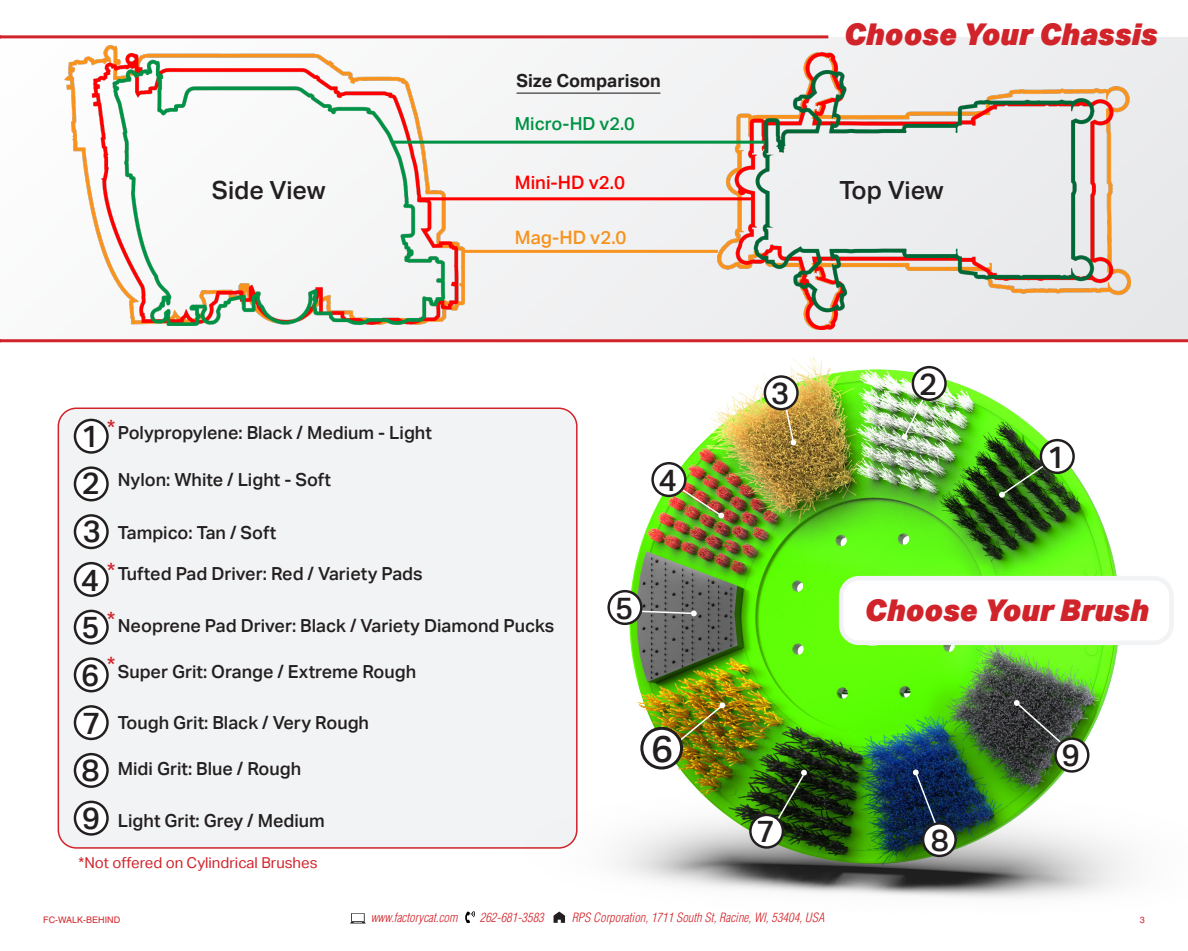
<style>
.page{position:relative;width:1188px;height:951px;background:#fff}
.page>*{position:absolute;margin:0;border:0;box-sizing:border-box;transform-origin:0 0}
.t1{font:500 37.5px "Aktiv Grotesk";color:#231f20}
.t2{font:500 30.9px "Aktiv Grotesk";color:#231f20}
.t3{font:500 30.75px "Aktiv Grotesk";color:#231f20}
.t4{font:italic 900 30px "Aktiv Grotesk";color:#d1232a}
.t5{font:500 25.05px "Aktiv Grotesk";color:#231f20}
.t6{font:22.5px "Aktiv Grotesk";color:#d1232a}
.t7{font:500 18.6px "Aktiv Grotesk";color:#f00}
.t8{font:500 18.6px "Aktiv Grotesk";color:#f7931e}
.t9{font:500 18px "Aktiv Grotesk";color:#231f20}
.t10{font:700 18px "Aktiv Grotesk";color:#231f20}
.t11{font:500 18px "Aktiv Grotesk";color:#009245}
.t12{font:15px "Aktiv Grotesk";color:#d1232a}
.t13{font:italic 300 condensed 12.6px "Helvetica";color:#d1232a}
.t14{font:9px "Helvetica";color:#d1232a}
.t15{font:9px "Helvetica";color:#d1232a}
</style>
<div class="page">
<svg style="left:465px;top:912px;width:10px;height:10px"></svg>
<svg style="left:350px;top:913px;width:16px;height:10px"></svg>
<svg style="left:554px;top:912px;width:11px;height:10px"></svg>
<div style="left:0;top:37px;width:1188px;height:304px;background:#f2f2f3"></div>
<img style="left:718px;top:52px;width:413px;height:278px">
<img style="left:64px;top:46px;width:400px;height:279px">
<img style="left:424px;top:357px;width:745px;height:555px">
<div style="left:841px;top:578px;width:331px;height:64px;background:#fff;border-radius:18px"></div>
<div style="left:839px;top:576px;width:335px;height:69px;border:4px solid #f2f3f4;border-radius:18px"></div>
<svg style="left:639px;top:609px;width:58px;height:7px"></svg>
<img style="left:673px;top:482px;width:51px;height:36px">
<svg style="left:780px;top:401px;width:17px;height:45px"></svg>
<svg style="left:999px;top:454px;width:60px;height:43px;background:#30561f"></svg>
<div style="left:1041px;top:440px;width:33px;height:33px;background:#fff;border-radius:50%"></div>
<div style="left:1040px;top:439px;width:35px;height:35px;border:2px solid #231f20;border-radius:50%"></div>
<svg style="left:901px;top:374px;width:35px;height:66px"></svg>
<div style="left:913px;top:367px;width:33px;height:33px;background:#fff;border-radius:50%"></div>
<div style="left:912px;top:366px;width:35px;height:35px;border:2px solid #231f20;border-radius:50%"></div>
<div style="left:609px;top:591px;width:32px;height:32px;background:#fff;border-radius:50%"></div>
<div style="left:607px;top:590px;width:36px;height:35px;border:2px solid #231f20;border-radius:50%"></div>
<div style="left:653px;top:463px;width:32px;height:33px;background:#fff;border-radius:50%"></div>
<div style="left:651px;top:462px;width:35px;height:35px;border:2px solid #231f20;border-radius:50%"></div>
<div style="left:765px;top:376px;width:33px;height:33px;background:#fff;border-radius:50%"></div>
<div style="left:764px;top:375px;width:35px;height:35px;border:2px solid #231f20;border-radius:50%"></div>
<svg style="left:1014px;top:700px;width:59px;height:53px;background:#3e4041"></svg>
<div style="left:1056px;top:738px;width:32px;height:33px;background:#fff;border-radius:50%"></div>
<div style="left:1054px;top:737px;width:35px;height:35px;border:2px solid #231f20;border-radius:50%"></div>
<svg style="left:912px;top:769px;width:26px;height:58px"></svg>
<div style="left:923px;top:823px;width:33px;height:32px;background:#fff;border-radius:50%"></div>
<div style="left:922px;top:822px;width:35px;height:35px;border:2px solid #231f20;border-radius:50%"></div>
<svg style="left:773px;top:769px;width:34px;height:57px;background:#243d18"></svg>
<div style="left:750px;top:814px;width:33px;height:33px;background:#fff;border-radius:50%"></div>
<div style="left:749px;top:813px;width:35px;height:35px;border:2px solid #231f20;border-radius:50%"></div>
<img style="left:667px;top:702px;width:58px;height:49px">
<div style="left:642px;top:728px;width:40px;height:40px;background:#fff;border-radius:50%"></div>
<div style="left:640px;top:726px;width:43px;height:43px;border:3px solid #231f20;border-radius:50%"></div>
<hr style="left:517px;top:93px;width:143px;height:1px;background:#231f20">
<hr style="left:0;top:339px;width:1188px;height:3px;background:#d1232a">
<hr style="left:0;top:35px;width:828px;height:3px;background:#d1232a">
<hr style="left:464px;top:250px;width:254px;height:3px;background:#f7931e">
<hr style="left:420px;top:197px;width:332px;height:3px;background:#f00">
<hr style="left:394px;top:141px;width:371px;height:3px;background:#009245">
<div style="left:58px;top:408px;width:519px;height:439px;background:#f2f3f4;border-radius:18px"></div>
<div style="left:58px;top:407px;width:520px;height:441px;border:2px solid #d1232a;border-radius:18px"></div>
<div style="left:75px;top:420px;width:33px;height:32px;background:#fff;border-radius:50%"></div>
<div style="left:74px;top:418px;width:35px;height:35px;border:2px solid #231f20;border-radius:50%"></div>
<div style="left:75px;top:467px;width:33px;height:33px;background:#fff;border-radius:50%"></div>
<div style="left:74px;top:466px;width:35px;height:35px;border:2px solid #231f20;border-radius:50%"></div>
<div style="left:75px;top:515px;width:33px;height:33px;background:#fff;border-radius:50%"></div>
<div style="left:74px;top:514px;width:35px;height:35px;border:2px solid #231f20;border-radius:50%"></div>
<div style="left:75px;top:563px;width:33px;height:32px;background:#fff;border-radius:50%"></div>
<div style="left:74px;top:562px;width:35px;height:35px;border:2px solid #231f20;border-radius:50%"></div>
<div style="left:75px;top:611px;width:33px;height:32px;background:#fff;border-radius:50%"></div>
<div style="left:74px;top:609px;width:35px;height:35px;border:2px solid #231f20;border-radius:50%"></div>
<div style="left:75px;top:658px;width:33px;height:33px;background:#fff;border-radius:50%"></div>
<div style="left:74px;top:657px;width:35px;height:35px;border:2px solid #231f20;border-radius:50%"></div>
<div style="left:75px;top:706px;width:33px;height:32px;background:#fff;border-radius:50%"></div>
<div style="left:74px;top:705px;width:35px;height:35px;border:2px solid #231f20;border-radius:50%"></div>
<div style="left:75px;top:754px;width:33px;height:32px;background:#fff;border-radius:50%"></div>
<div style="left:74px;top:752px;width:35px;height:35px;border:2px solid #231f20;border-radius:50%"></div>
<div style="left:75px;top:801px;width:33px;height:33px;background:#fff;border-radius:50%"></div>
<div style="left:74px;top:800px;width:35px;height:35px;border:2px solid #231f20;border-radius:50%"></div>
<p class="t10" style="left:517px;top:71px;width:146px">Size Comparison</p>
<p class="t11" style="left:515px;top:114px;width:121px">Micro-HD v2.0</p>
<p class="t4" style="left:843px;top:15px;width:316px">Choose Your Chassis</p>
<p class="t7" style="left:515px;top:172px;width:112px">Mini-HD v2.0</p>
<p class="t5" style="left:212px;top:175px;width:115px">Side View</p>
<p class="t5" style="left:840px;top:175px;width:106px">Top View</p>
<p class="t8" style="left:515px;top:226px;width:113px">Mag-HD v2.0</p>
<p class="t6" style="left:107px;top:415px;width:10px">*</p>
<p class="t9" style="left:118px;top:422px;width:316px">Polypropylene: Black / Medium - Light</p>
<p class="t3" style="left:81px;top:418px;width:20px">1</p>
<p class="t3" style="left:82px;top:465px;width:20px">2</p>
<p class="t3" style="left:83px;top:514px;width:20px">3</p>
<p class="t3" style="left:81px;top:562px;width:20px">4</p>
<p class="t3" style="left:82px;top:609px;width:20px">5</p>
<p class="t3" style="left:81px;top:657px;width:20px">6</p>
<p class="t3" style="left:83px;top:705px;width:20px">7</p>
<p class="t3" style="left:82px;top:752px;width:20px">8</p>
<p class="t3" style="left:82px;top:800px;width:20px">9</p>
<p class="t9" style="left:118px;top:469px;width:215px">Nylon: White / Light - Soft</p>
<p class="t9" style="left:118px;top:522px;width:160px">Tampico: Tan / Soft</p>
<p class="t6" style="left:107px;top:558px;width:10px">*</p>
<p class="t9" style="left:118px;top:563px;width:306px">Tufted Pad Driver: Red / Variety Pads</p>
<p class="t6" style="left:107px;top:607px;width:10px">*</p>
<p class="t9" style="left:118px;top:615px;width:438px">Neoprene Pad Driver: Black / Variety Diamond Pucks</p>
<p class="t6" style="left:107px;top:652px;width:10px">*</p>
<p class="t9" style="left:118px;top:660px;width:300px">Super Grit: Orange / Extreme Rough</p>
<p class="t9" style="left:118px;top:712px;width:253px">Tough Grit: Black / Very Rough</p>
<p class="t9" style="left:118px;top:758px;width:185px">Midi Grit: Blue / Rough</p>
<p class="t9" style="left:118px;top:809px;width:208px">Light Grit: Grey / Medium</p>
<p class="t12" style="left:79px;top:853px;width:240px">*Not offered on Cylindrical Brushes</p>
<p class="t2" style="left:659px;top:462px;width:20px">4</p>
<p class="t3" style="left:615px;top:590px;width:20px">5</p>
<p class="t1" style="left:651px;top:726px;width:24px">6</p>
<p class="t3" style="left:771px;top:375px;width:20px">3</p>
<p class="t3" style="left:919px;top:366px;width:20px">2</p>
<p class="t2" style="left:1047px;top:439px;width:20px">1</p>
<p class="t4" style="left:864px;top:590px;width:286px">Choose Your Brush</p>
<p class="t2" style="left:1062px;top:737px;width:20px">9</p>
<p class="t3" style="left:757px;top:813px;width:20px">7</p>
<p class="t3" style="left:931px;top:822px;width:20px">8</p>
<p class="t14" style="left:43px;top:914px;width:79px">FC-WALK-BEHIND</p>
<p class="t13" style="left:371px;top:909px;width:88px">www.factorycat.com</p>
<p class="t13" style="left:480px;top:909px;width:66px">262-681-3583</p>
<p class="t13" style="left:572px;top:909px;width:254px">RPS Corporation, 1711 South St, Racine, WI, 53404, USA</p>
<p class="t15" style="left:1140px;top:914px;width:7px">3</p>
</div>
